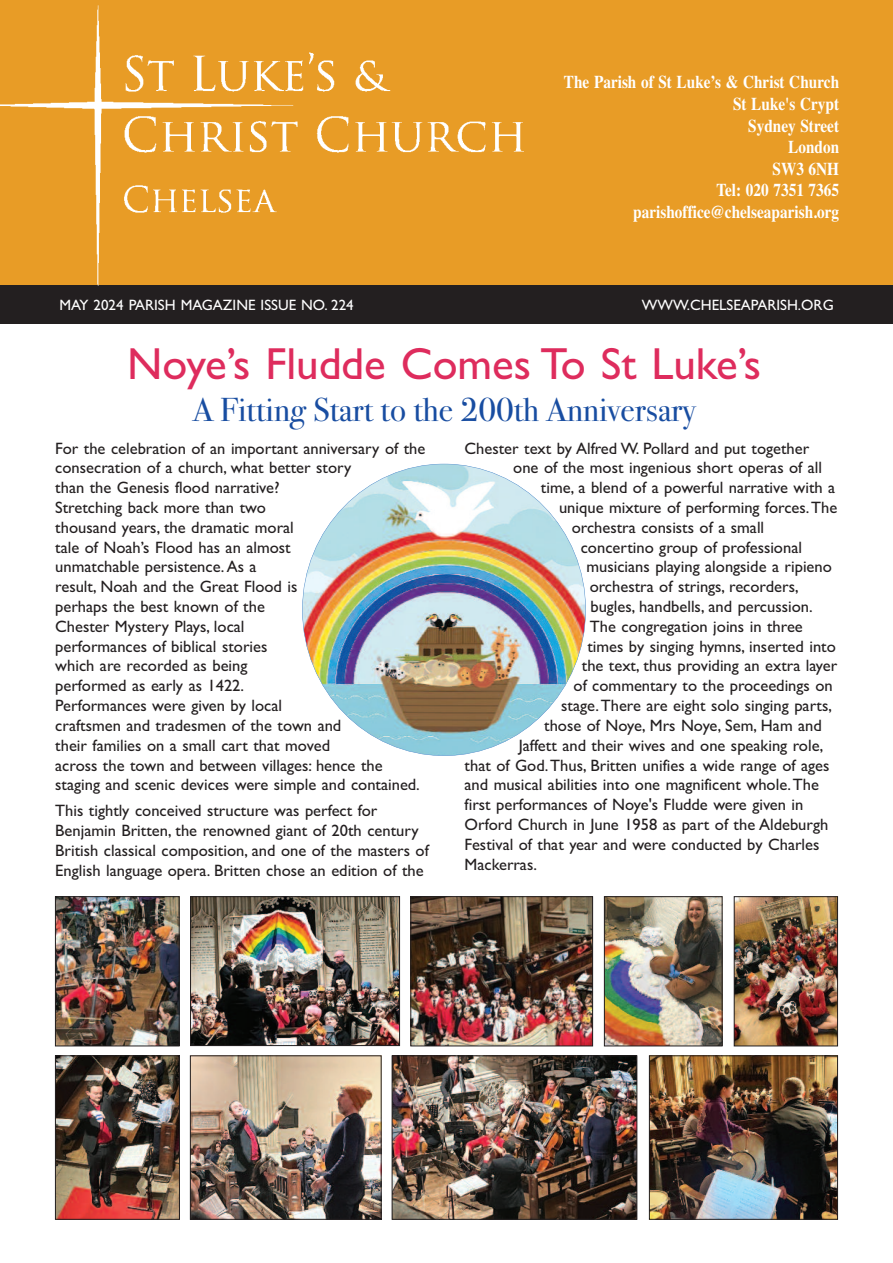
<style>
.page{position:relative;width:893px;height:1263px;background:#fff}
.page>*{position:absolute;margin:0;border:0;box-sizing:border-box;transform-origin:0 0}
.t1{font:45px "Gill Sans";color:#de2c5d}
.t2{font:33.3px "Bodoni Svty Two ITCTT";color:#184da1}
.t3{font:700 18px/21.6px "Times";color:#fff;text-align:right;scale:.85 1}
.t4{font:16.5px/19.8px "Gill Sans";color:#231f20}
.t5{font:15px "Gill Sans";color:#fff}
</style>
<div class="page">
<div style="left:0;top:284px;width:893px;height:40px;background:#231f20"></div>
<div style="left:0;top:0;width:893px;height:285px;background:#e89c26"></div>
<img style="left:0;top:5px;width:523px;height:280px">
<img style="left:394px;top:1058px;width:241px;height:159px">
<div style="left:392px;top:1056px;width:245px;height:163px;border:1px solid #231f20"></div>
<img style="left:57px;top:898px;width:120px;height:146px">
<div style="left:55px;top:896px;width:124px;height:150px;border:1px solid #231f20"></div>
<img style="left:413px;top:898px;width:178px;height:146px">
<div style="left:411px;top:896px;width:182px;height:150px;border:1px solid #231f20"></div>
<img style="left:651px;top:1058px;width:185px;height:159px">
<div style="left:649px;top:1056px;width:189px;height:163px;border:1px solid #231f20"></div>
<img style="left:57px;top:1058px;width:121px;height:159px">
<div style="left:55px;top:1056px;width:125px;height:163px;border:1px solid #231f20"></div>
<img style="left:302px;top:464px;width:284px;height:292px;border-radius:50%">
<img style="left:192px;top:1058px;width:187px;height:159px">
<div style="left:190px;top:1056px;width:191px;height:163px;border:1px solid #231f20"></div>
<img style="left:192px;top:898px;width:206px;height:146px">
<div style="left:190px;top:896px;width:210px;height:150px;border:1px solid #231f20"></div>
<img style="left:606px;top:898px;width:114px;height:146px">
<div style="left:604px;top:896px;width:118px;height:150px;border:1px solid #231f20"></div>
<img style="left:736px;top:898px;width:100px;height:146px">
<div style="left:734px;top:896px;width:104px;height:150px;border:1px solid #231f20"></div>
<p class="t3" style="left:564px;top:71px;width:325px">The Parish of St Luke’s &amp; Christ Church<br>St Luke's Crypt<br>Sydney Street<br>London<br>SW3 6NH<br>Tel: 020 7351 7365 parishoffice@chelseaparish.org</p>
<p class="t5" style="left:60px;top:296px;width:296px">MAY 2024 PARISH MAGAZINE ISSUE NO. 224</p>
<p class="t5" style="left:642px;top:296px;width:193px">WWW.CHELSEAPARISH.ORG</p>
<h1 class="t1" style="left:127px;top:337px;width:635px">Noye’s Fludde Comes To St Luke’s</h1>
<h2 class="t2" style="left:193px;top:382px;width:505px">A Fitting Start to the 200th Anniversary</h2>
<p class="t4" style="left:55px;top:438px;width:372px">For the celebration of an important anniversary of the consecration of a church, what better story<br>than the Genesis flood narrative?<br>Stretching back more than two<br>thousand years, the dramatic moral<br>tale of Noah’s Flood has an almost<br>unmatchable persistence.As a<br>result, Noah and the Great Flood is<br>perhaps the best known of the<br>Chester Mystery Plays, local<br>performances of biblical stories<br>which are recorded as being<br>performed as early as 1422.<br>Performances were given by local<br>craftsmen and tradesmen of the town and<br>their families on a small cart that moved<br>across the town and between villages: hence the staging and scenic devices were simple and contained.</p>
<p class="t4" style="left:55px;top:800px;width:375px">This tightly conceived structure was perfect for Benjamin Britten, the renowned giant of 20th century British classical composition, and one of the masters of English language opera. Britten chose an edition of the</p>
<p class="t4" style="left:465px;top:438px;width:346px">Chester text by Alfred W. Pollard and put together</p>
<p class="t4" style="left:513px;top:458px;width:310px">one of the most ingenious short operas of all</p>
<p class="t4" style="left:541px;top:478px;width:296px">time, a blend of a powerful narrative with a</p>
<p class="t4" style="left:559px;top:497px;width:280px">unique mixture of performing forces.The</p>
<p class="t4" style="left:572px;top:517px;width:194px">orchestra consists of a small</p>
<p class="t4" style="left:581px;top:537px;width:223px">concertino group of professional</p>
<p class="t4" style="left:587px;top:557px;width:247px">musicians playing alongside a ripieno</p>
<p class="t4" style="left:590px;top:577px;width:210px">orchestra of strings, recorders,</p>
<p class="t4" style="left:590px;top:596px;width:224px">bugles, handbells, and percussion.</p>
<p class="t4" style="left:590px;top:616px;width:214px">The congregation joins in three</p>
<p class="t4" style="left:587px;top:636px;width:250px">times by singing hymns, inserted into</p>
<p class="t4" style="left:582px;top:656px;width:257px">the text, thus providing an extra layer</p>
<p class="t4" style="left:574px;top:676px;width:261px">of commentary to the proceedings on</p>
<p class="t4" style="left:561px;top:695px;width:272px">stage.There are eight solo singing parts,</p>
<p class="t4" style="left:544px;top:715px;width:279px">those of Noye, Mrs Noye, Sem, Ham and</p>
<p class="t4" style="left:519px;top:735px;width:306px">Jaffett and their wives and one speaking role,</p>
<p class="t4" style="left:465px;top:755px;width:366px">that of God.Thus, Britten unifies a wide range of ages</p>
<p class="t4" style="left:465px;top:775px;width:356px">and musical abilities into one magnificent whole.The</p>
<p class="t4" style="left:465px;top:794px;width:340px">first performances of Noye's Fludde were given in</p>
<p class="t4" style="left:465px;top:814px;width:365px">Orford Church in June 1958 as part of the Aldeburgh</p>
<p class="t4" style="left:465px;top:834px;width:356px">Festival of that year and were conducted by Charles</p>
<p class="t4" style="left:465px;top:854px;width:74px">Mackerras.</p>
</div>
